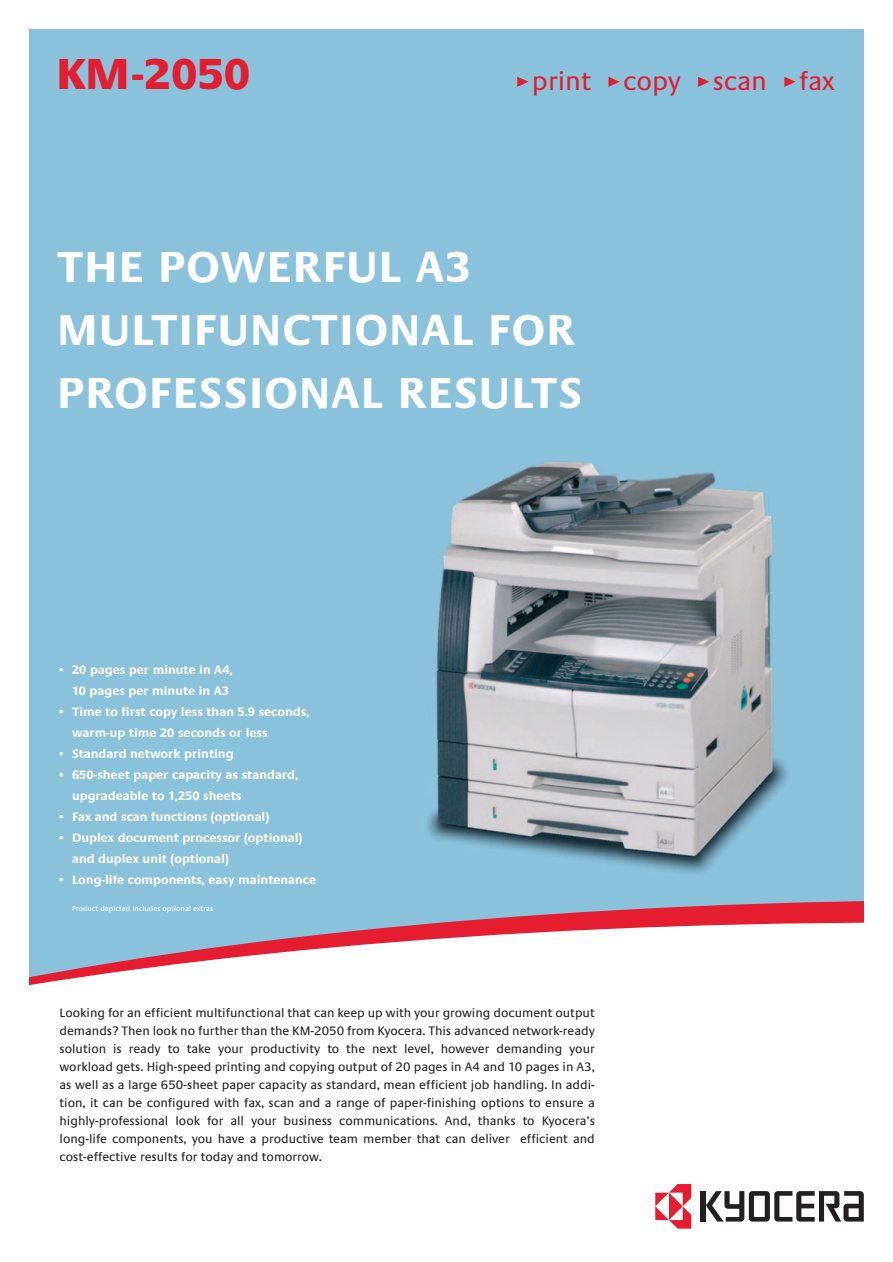
<style>
.page{position:relative;width:893px;height:1262px;background:#fff}
.page>*{position:absolute;margin:0;border:0;box-sizing:border-box;transform-origin:0 0}
.t1{font:700 45px/63px "Praxis EF";letter-spacing:.03em;color:#fff}
.t2{font:800 45px "Praxis EF";letter-spacing:.03em;color:#e41d30}
.t3{font:27px "Praxis EF";color:#e41d30}
.t4{font:12.75px/18px "Praxis EF";color:#231f20;text-align:justify}
.t5{font:700 12.75px/21px "Praxis EF";color:#fff}
.t6{font:7.5px "Praxis EF";color:#fff}
</style>
<div class="page">
<img style="left:30px;top:30px;width:833px;height:870px">
<svg style="left:30px;top:900px;width:833px;height:22px;fill:#8ac2dc"></svg>
<svg style="left:30px;top:922px;width:833px;height:63px"></svg>
<svg style="left:784px;top:77px;width:11px;height:10px"></svg>
<svg style="left:698px;top:77px;width:11px;height:10px"></svg>
<svg style="left:608px;top:77px;width:11px;height:10px"></svg>
<svg style="left:517px;top:77px;width:11px;height:10px"></svg>
<svg style="left:655px;top:1184px;width:36px;height:44px"></svg>
<div style="left:700px;top:1191px;width:5px;height:30px;background:#231f20"></div>
<svg style="left:706px;top:1191px;width:157px;height:30px"></svg>
<h1 class="t2" style="left:58px;top:57px;width:193px">KM-2050</h1>
<h2 class="t3" style="left:532px;top:71px;width:304px">print copy scan fax</h2>
<h1 class="t1" style="left:57px;top:239px;width:526px">THE POWERFUL A3<br>MULTIFUNCTIONAL FOR<br>PROFESSIONAL RESULTS</h1>
<p class="t5" style="left:57px;top:660px;width:177px;text-align:right">• 20 pages per minute in A4,<br>10 pages per minute in A3</p>
<p class="t5" style="left:72px;top:702px;width:239px;text-indent:-15px">• Time to first copy less than 5.9 seconds, warm-up time 20 seconds or less</p>
<p class="t5" style="left:57px;top:744px;width:178px">• Standard network printing</p>
<p class="t5" style="left:72px;top:765px;width:228px;text-indent:-15px">• 650-sheet paper capacity as standard, upgradeable to 1,250 sheets</p>
<p class="t5" style="left:57px;top:807px;width:213px">• Fax and scan functions (optional)</p>
<p class="t5" style="left:72px;top:828px;width:232px;text-indent:-15px">• Duplex document processor (optional) and duplex unit (optional)</p>
<p class="t5" style="left:57px;top:870px;width:260px">• Long-life components, easy maintenance</p>
<p class="t6" style="left:72px;top:905px;width:143px">Product depicted includes optional extras</p>
<p class="t4" style="left:60px;top:1005px;width:537px">Looking for an efficient multifunctional that can keep up with your growing document output demands? Then look no further than the KM-2050 from Kyocera. This advanced network-ready solution is ready to take your productivity to the next level, however demanding your workload gets. High-speed printing and copying output of 20 pages in A4 and 10 pages in A3, as well as a large 650-sheet paper capacity as standard, mean efficient job handling. In addi&shy;tion, it can be configured with fax, scan and a range of paper-finishing options to ensure a highly-professional look for all your business communications. And, thanks to Kyocera’s long-life components, you have a productive team member that can deliver efficient and cost-effective results for today and tomorrow.</p>
</div>
